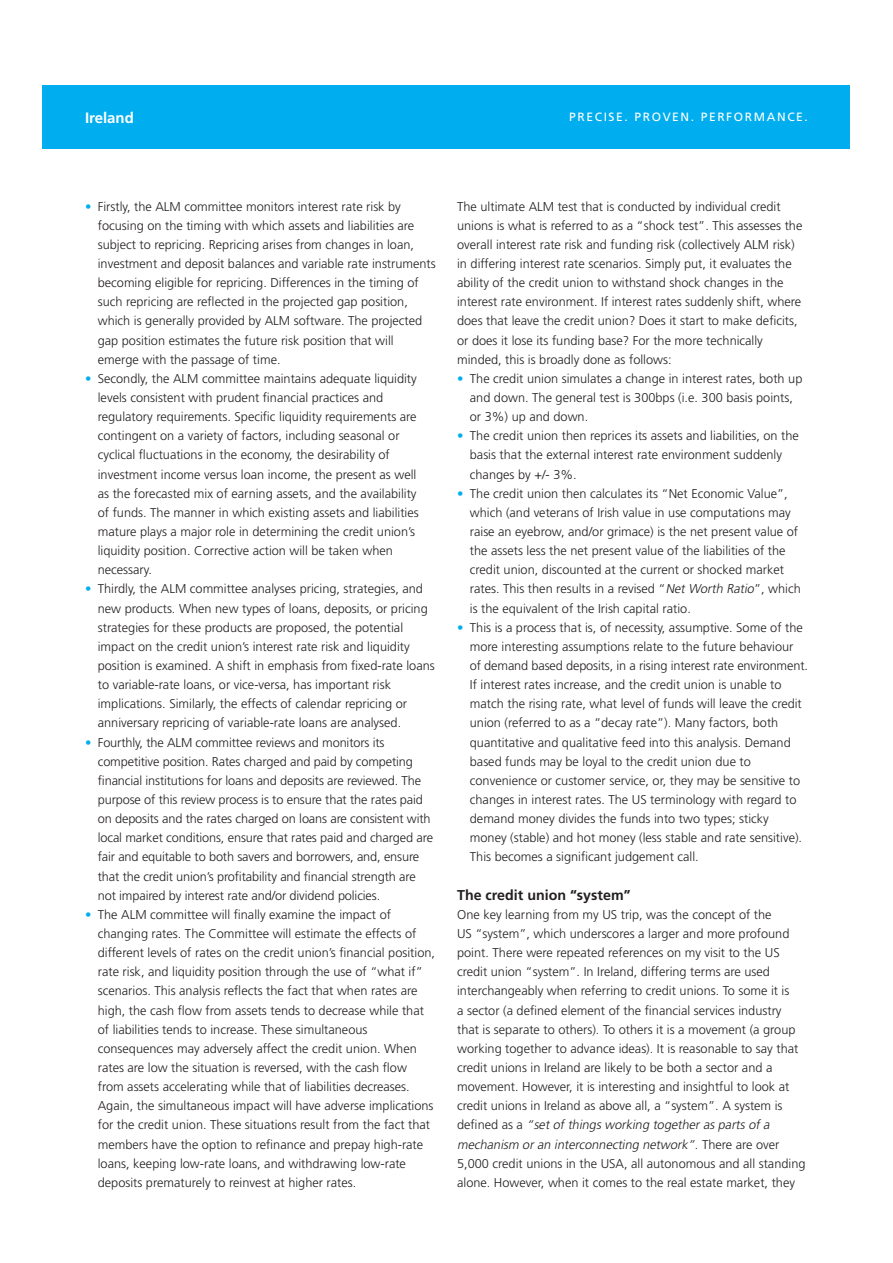
<style>
.page{position:relative;width:893px;height:1263px;background:#fff}
.page>*{position:absolute;margin:0;border:0;box-sizing:border-box;transform-origin:0 0}
.Descriptor{font:700 15px "Frutiger LT Std";color:#fff}
.Subheading_1{font:700 14.25px "Frutiger LT Std";color:#231f20}
.Body_copy{font:300 12.75px/19.2px "Frutiger LT Std";color:#231f20}
.Strapline{font:12px "Frutiger LT Std";letter-spacing:.135em;color:#fff}
.s1{color:#00aeef}
.s2{font-style:italic}
</style>
<div class="page">
<div style="left:43px;top:85px;width:807px;height:64px;background:#00aeef"></div>
<p class="Descriptor" style="left:85px;top:109px;width:50px">Ireland</p>
<p class="Strapline" style="left:569px;top:110px;width:240px">PRECISE. PROVEN. PERFORMANCE.</p>
<p class="Body_copy" style="left:98px;top:197px;width:340px;text-indent:-13px"><span class="s1">•</span> Firstly, the ALM committee monitors interest rate risk by focusing on the timing with which assets and liabilities are subject to repricing. Repricing arises from changes in loan, investment and deposit balances and variable rate instruments becoming eligible for repricing. Differences in the timing of such repricing are reflected in the projected gap position, which is generally provided by ALM software. The projected gap position estimates the future risk position that will emerge with the passage of time.</p>
<p class="Body_copy" style="left:98px;top:369px;width:322px;text-indent:-13px"><span class="s1">•</span> Secondly, the ALM committee maintains adequate liquidity levels consistent with prudent financial practices and regulatory requirements. Specific liquidity requirements are contingent on a variety of factors, including seasonal or cyclical fluctuations in the economy, the desirability of investment income versus loan income, the present as well as the forecasted mix of earning assets, and the availability of funds. The manner in which existing assets and liabilities mature plays a major role in determining the credit union’s liquidity position. Corrective action will be taken when necessary.</p>
<p class="Body_copy" style="left:98px;top:580px;width:338px;text-indent:-13px"><span class="s1">•</span> Thirdly, the ALM committee analyses pricing, strategies, and new products. When new types of loans, deposits, or pricing strategies for these products are proposed, the potential impact on the credit union’s interest rate risk and liquidity position is examined. A shift in emphasis from fixed-rate loans to variable-rate loans, or vice-versa, has important risk implications. Similarly, the effects of calendar repricing or anniversary repricing of variable-rate loans are analysed.</p>
<p class="Body_copy" style="left:98px;top:733px;width:337px;text-indent:-13px"><span class="s1">•</span> Fourthly, the ALM committee reviews and monitors its competitive position. Rates charged and paid by competing financial institutions for loans and deposits are reviewed. The purpose of this review process is to ensure that the rates paid on deposits and the rates charged on loans are consistent with local market conditions, ensure that rates paid and charged are fair and equitable to both savers and borrowers, and, ensure that the credit union’s profitability and financial strength are not impaired by interest rate and/or dividend policies.</p>
<p class="Body_copy" style="left:98px;top:905px;width:339px;text-indent:-13px"><span class="s1">•</span> The ALM committee will finally examine the impact of changing rates. The Committee will estimate the effects of different levels of rates on the credit union’s financial position, rate risk, and liquidity position through the use of “what if” scenarios. This analysis reflects the fact that when rates are high, the cash flow from assets tends to decrease while that of liabilities tends to increase. These simultaneous consequences may adversely affect the credit union. When rates are low the situation is reversed, with the cash flow from assets accelerating while that of liabilities decreases.<br>Again, the simultaneous impact will have adverse implications for the credit union. These situations result from the fact that members have the option to refinance and prepay high-rate loans, keeping low-rate loans, and withdrawing low-rate deposits prematurely to reinvest at higher rates.</p>
<p class="Body_copy" style="left:457px;top:197px;width:347px">The ultimate ALM test that is conducted by individual credit unions is what is referred to as a “shock test”. This assesses the overall interest rate risk and funding risk (collectively ALM risk) in differing interest rate scenarios. Simply put, it evaluates the ability of the credit union to withstand shock changes in the interest rate environment. If interest rates suddenly shift, where does that leave the credit union? Does it start to make deficits, or does it lose its funding base? For the more technically minded, this is broadly done as follows:</p>
<p class="Body_copy" style="left:470px;top:369px;width:334px;text-indent:-13px"><span class="s1">•</span> The credit union simulates a change in interest rates, both up and down. The general test is 300bps (i.e. 300 basis points, or 3%) up and down.</p>
<p class="Body_copy" style="left:470px;top:426px;width:330px;text-indent:-13px"><span class="s1">•</span> The credit union then reprices its assets and liabilities, on the basis that the external interest rate environment suddenly changes by +/- 3%.</p>
<p class="Body_copy" style="left:470px;top:484px;width:332px;text-indent:-13px"><span class="s1">•</span> The credit union then calculates its “Net Economic Value”, which (and veterans of Irish value in use computations may raise an eyebrow, and/or grimace) is the net present value of the assets less the net present value of the liabilities of the credit union, discounted at the current or shocked market rates. This then results in a revised “<span class="s2">Net Worth Ratio</span>”, which is the equivalent of the Irish capital ratio.</p>
<p class="Body_copy" style="left:470px;top:618px;width:340px;text-indent:-13px"><span class="s1">•</span> This is a process that is, of necessity, assumptive. Some of the more interesting assumptions relate to the future behaviour<br>of demand based deposits, in a rising interest rate environment.<br>If interest rates increase, and the credit union is unable to match the rising rate, what level of funds will leave the credit union (referred to as a “decay rate”). Many factors, both quantitative and qualitative feed into this analysis. Demand based funds may be loyal to the credit union due to convenience or customer service, or, they may be sensitive to changes in interest rates. The US terminology with regard to demand money divides the funds into two types; sticky money (stable) and hot money (less stable and rate sensitive).<br>This becomes a significant judgement call.</p>
<p class="Subheading_1" style="left:457px;top:886px;width:175px">The credit union “system”</p>
<p class="Body_copy" style="left:457px;top:905px;width:350px">One key learning from my US trip, was the concept of the<br>US “system”, which underscores a larger and more profound point. There were repeated references on my visit to the US credit union “system”. In Ireland, differing terms are used interchangeably when referring to credit unions. To some it is<br>a sector (a defined element of the financial services industry that is separate to others). To others it is a movement (a group working together to advance ideas). It is reasonable to say that credit unions in Ireland are likely to be both a sector and a movement. However, it is interesting and insightful to look at credit unions in Ireland as above all, a “system”. A system is<br>d e fi n e d a s a <span class="s2">“set of things working together as parts of a mechanism or an interconnecting network”</span>. T h e re a re ove r 5,000 credit unions in the USA, all autonomous and all standing alone. However, when it comes to the real estate market, they</p>
</div>
